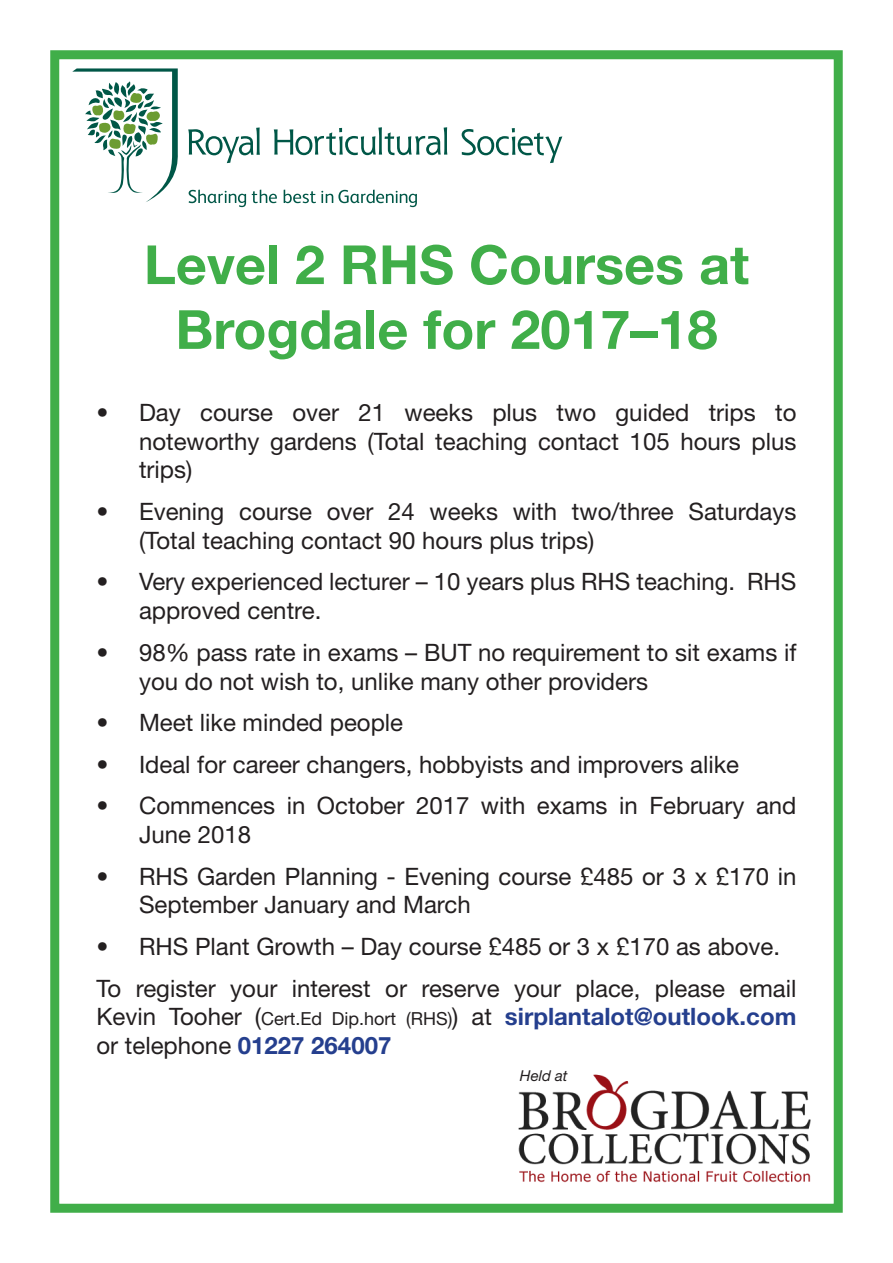
<style>
.page{position:relative;width:893px;height:1263px;background:#fff}
.page>*{position:absolute;margin:0;border:0;box-sizing:border-box;transform-origin:0 0}
.t1{font:700 54px "Helvetica Neue LT Pro";color:#40ae49}
.t2{font:24px/28.8px "Helvetica Neue LT Pro";color:#231f20}
.t3{font:italic 15px "Helvetica Neue LT Pro";color:#231f20}
.s1{font-size:18px}
.s2{font-weight:700;color:#253f8e}
</style>
<div class="page">
<svg style="left:189px;top:190px;width:228px;height:17px"></svg>
<svg style="left:72px;top:68px;width:106px;height:134px"></svg>
<svg style="left:188px;top:127px;width:72px;height:36px"></svg>
<svg style="left:274px;top:127px;width:173px;height:28px"></svg>
<svg style="left:462px;top:128px;width:100px;height:35px"></svg>
<div style="left:50px;top:50px;width:793px;height:1163px;border:9px solid #40ae49"></div>
<img style="left:518px;top:1074px;width:293px;height:109px">
<p class="t1" style="left:144px;top:231px;width:607px">Level 2 RHS Courses at</p>
<p class="t1" style="left:175px;top:296px;width:544px">Brogdale for 2017–18</p>
<p class="t2" style="left:139px;top:398px;width:659px;text-align:justify;text-indent:-43px">• Day course over 21 weeks plus two guided trips to noteworthy gardens (Total teaching contact 105 hours plus trips)</p>
<p class="t2" style="left:139px;top:497px;width:659px;text-indent:-43px">• Evening course over 24 weeks with two/three Saturdays (Total teaching contact 90 hours plus trips)</p>
<p class="t2" style="left:139px;top:567px;width:659px;text-indent:-43px">• Very experienced lecturer – 10 years plus RHS teaching. RHS approved centre.</p>
<p class="t2" style="left:139px;top:637px;width:659px;text-indent:-43px">• 98% pass rate in exams – BUT no requirement to sit exams if you do not wish to, unlike many other providers</p>
<p class="t2" style="left:97px;top:708px;width:308px">• Meet like minded people</p>
<p class="t2" style="left:97px;top:749px;width:644px">• Ideal for career changers, hobbyists and improvers alike</p>
<p class="t2" style="left:139px;top:791px;width:659px;text-indent:-43px">• Commences in October 2017 with exams in February and<br>June 2018</p>
<p class="t2" style="left:139px;top:861px;width:659px;text-indent:-43px">• RHS Garden Planning - Evening course £485 or 3 x £170 in<br>September January and March</p>
<p class="t2" style="left:97px;top:932px;width:685px">• RHS Plant Growth – Day course £485 or 3 x £170 as above.</p>
<p class="t2" style="left:97px;top:973px;width:701px;text-align:justify">To register your interest or reserve your place, please email Kevin Tooher (<span class="s1">Cert.Ed Dip.hort (RHS)</span>) at <span class="s2">sirplantalot@outlook.com </span>or telephone <span class="s2">01227 264007</span></p>
<p class="t3" style="left:520px;top:1067px;width:49px">Held at</p>
</div>
